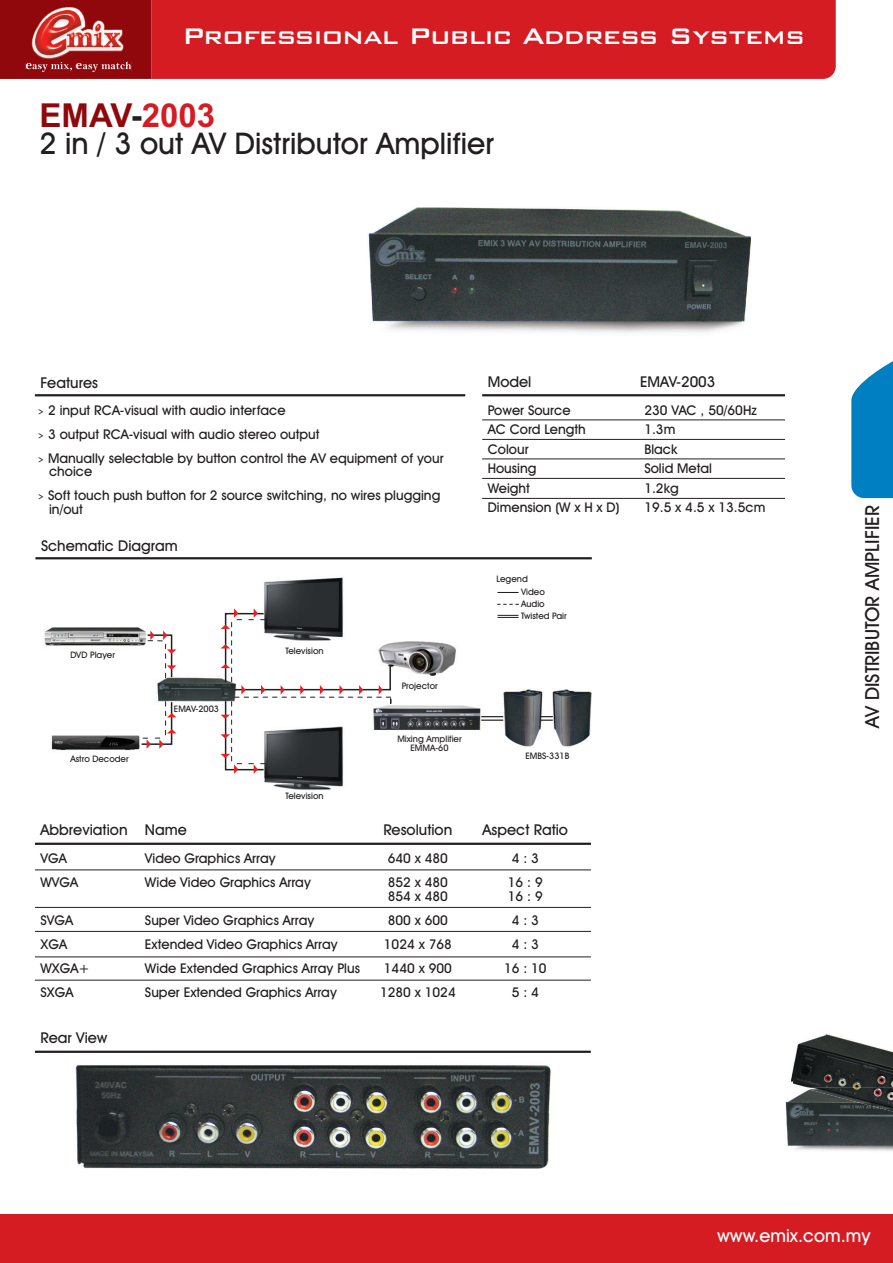
<style>
.page{position:relative;width:893px;height:1263px;background:#fff}
.page>*{position:absolute;margin:0;border:0;box-sizing:border-box;transform-origin:0 0}
.t1{font:700 33px "Arial";color:#90080b}
.t2{font:500 30px "Bank Gothic BT";letter-spacing:-.025em;color:#fff}
.t3{font:500 30px "Avant Garde IT Cby BT";color:#231f20}
.t4{font:500 19.5px "Avant Garde IT Cby BT";color:#231f20}
.t5{font:500 18px "Avant Garde IT Cby BT";color:#fff}
.t6{font:500 15px "Avant Garde IT Cby BT";color:#231f20}
.t7{font:14.25px "Bell MT Bold";color:#fff}
.t8{font:500 13.5px/24px "Avant Garde IT Cby BT";color:#231f20}
.t9{font:500 9px/9px "Avant Garde IT Cby BT";color:#231f20}
.s1{color:#231f20}
.s2{color:#d51c23}
.s3{font-family:"Adobe Caslon Pro";font-weight:400}
</style>
<div class="page">
<div style="left:151px;top:0;width:684px;height:79px;background:#d51c23"></div>
<svg style="left:851px;top:361px;width:41px;height:137px;background:#1f8fca"></svg>
<hr style="left:35px;top:394px;width:430px;height:2px;background:#231f20">
<div style="left:0;top:1215px;width:892px;height:48px;background:#d51c23"></div>
<svg style="left:0;top:0;width:151px;height:79px;background:#931013"></svg>
<img style="left:27px;top:4px;width:100px;height:58px">
<img style="left:785px;top:1034px;width:107px;height:117px">
<img style="left:802px;top:1088px;width:90px;height:24px">
<hr style="left:482px;top:394px;width:303px;height:2px;background:#231f20">
<hr style="left:482px;top:420px;width:303px;height:1px;background:#231f20">
<hr style="left:482px;top:439px;width:303px;height:1px;background:#231f20">
<hr style="left:482px;top:459px;width:303px;height:1px;background:#231f20">
<hr style="left:482px;top:478px;width:303px;height:1px;background:#231f20">
<hr style="left:482px;top:498px;width:303px;height:1px;background:#231f20">
<hr style="left:35px;top:843px;width:556px;height:2px;background:#231f20">
<hr style="left:35px;top:870px;width:556px;height:1px;background:#231f20">
<hr style="left:35px;top:907px;width:556px;height:1px;background:#231f20">
<hr style="left:35px;top:931px;width:556px;height:1px;background:#231f20">
<hr style="left:35px;top:957px;width:556px;height:1px;background:#231f20">
<hr style="left:35px;top:980px;width:556px;height:1px;background:#231f20">
<hr style="left:35px;top:1051px;width:555px;height:2px;background:#231f20">
<img style="left:368px;top:207px;width:383px;height:126px">
<img style="left:75px;top:1065px;width:476px;height:104px">
<img style="left:44px;top:577px;width:548px;height:213px">
<hr style="left:35px;top:557px;width:556px;height:2px;background:#231f20">
<svg style="left:481px;top:716px;width:22px;height:5px"></svg>
<svg style="left:541px;top:716px;width:12px;height:5px"></svg>
<svg style="left:497px;top:592px;width:21px;height:1px"></svg>
<svg style="left:497px;top:615px;width:21px;height:3px"></svg>
<svg style="left:497px;top:604px;width:21px;height:1px"></svg>
<svg style="left:146px;top:631px;width:30px;height:48px"></svg>
<svg style="left:140px;top:701px;width:36px;height:48px"></svg>
<svg style="left:220px;top:608px;width:171px;height:166px"></svg>
<p class="t7" style="left:76px;top:56px;width:8px">e</p>
<h2 class="t2" style="left:182px;top:23px;width:624px">Professional Public Address Systems</h2>
<h1 class="t1" style="left:40px;top:97px;width:177px">EMAV<span class="s1">-</span><span class="s2">2003</span></h1>
<h2 class="t3" style="left:40px;top:132px;width:456px">2 in / 3 out AV Distributor Amplifier</h2>
<p class="t6" style="left:41px;top:377px;width:59px">Features</p>
<p class="t8" style="left:38px;top:399px;width:407px"><span class="s3">&gt;</span> 2 input RCA-visual with audio interface<br><span class="s3">&gt;</span> 3 output RCA-visual with audio stereo output<br><span class="s3">&gt;</span> Manually selectable by button control the AV equipment of your</p>
<p class="t8" style="left:38px;top:461px;width:404px;text-indent:12px">choice<br><span class="s3">&gt;</span> Soft touch push button for 2 source switching, no wires plugging</p>
<p class="t8" style="left:49px;top:498px;width:35px">in/out</p>
<p class="t6" style="left:41px;top:540px;width:138px">Schematic Diagram</p>
<p class="t9" style="left:70px;top:651px;width:46px">DVD Player</p>
<p class="t9" style="left:70px;top:755px;width:60px">Astro Decoder</p>
<p class="t9" style="left:174px;top:706px;width:47px">EMAV-2003</p>
<p class="t9" style="left:285px;top:647px;width:40px">Television</p>
<p class="t9" style="left:285px;top:792px;width:40px">Television</p>
<p class="t6" style="left:41px;top:825px;width:148px">Abbreviation Name</p>
<p class="t8" style="left:41px;top:848px;width:39px">VGA<br>WVGA</p>
<p class="t8" style="left:41px;top:909px;width:51px">SVGA<br>XGA<br>WXGA+<br>SXGA</p>
<p class="t8" style="left:145px;top:848px;width:167px">Video Graphics Array<br>Wide Video Graphics Array</p>
<p class="t8" style="left:145px;top:909px;width:216px">Super Video Graphics Array<br>Extended Video Graphics Array<br>Wide Extended Graphics Array Plus<br>Super Extended Graphics Array</p>
<p class="t6" style="left:41px;top:1033px;width:69px">Rear View</p>
<p class="t9" style="left:402px;top:682px;width:37px">Projector</p>
<p class="t9" style="left:397px;top:736px;width:66px;text-align:center">Mixing Amplifier<br>EMMA-60</p>
<p class="t6" style="left:383px;top:825px;width:70px">Resolution</p>
<p class="t8" style="left:388px;top:848px;width:62px">640 x 480<br>852 x 480</p>
<p class="t8" style="left:380px;top:885px;width:77px;text-align:center">854 x 480<br>800 x 600<br>1024 x 768<br>1440 x 900<br>1280 x 1024</p>
<p class="t6" style="left:487px;top:376px;width:45px">Model</p>
<p class="t6" style="left:640px;top:376px;width:77px">EMAV-2003</p>
<p class="t8" style="left:487px;top:401px;width:133px;line-height:19.5px">Power Source<br>AC Cord Length<br>Colour<br>Housing<br>Weight<br>Dimension (W x H x D)</p>
<p class="t8" style="left:644px;top:401px;width:123px;line-height:19.5px">230 VAC , 50/60Hz<br>1.3m<br>Black<br>Solid Metal<br>1.2kg<br>19.5 x 4.5 x 13.5cm</p>
<p class="t9" style="left:521px;top:574px;width:25px;line-height:13px;text-indent:-25px">Legend<br>Video</p>
<p class="t9" style="left:521px;top:599px;width:47px;line-height:12px">Audio<br>Twisted Pair</p>
<p class="t9" style="left:525px;top:752px;width:45px">EMBS-331B</p>
<p class="t6" style="left:482px;top:825px;width:87px">Aspect Ratio</p>
<p class="t8" style="left:508px;top:848px;width:36px">4 : 3<br>16 : 9</p>
<p class="t8" style="left:504px;top:885px;width:44px;text-align:center">16 : 9<br>4 : 3<br>4 : 3<br>16 : 10<br>5 : 4</p>
<h3 class="t4" style="left:865px;top:728px;width:225px;rotate:-90deg">AV DISTRIBUTOR AMPLIFIER</h3>
<h3 class="t5" style="left:717px;top:1229px;width:155px">www.emix.com.my</h3>
</div>
